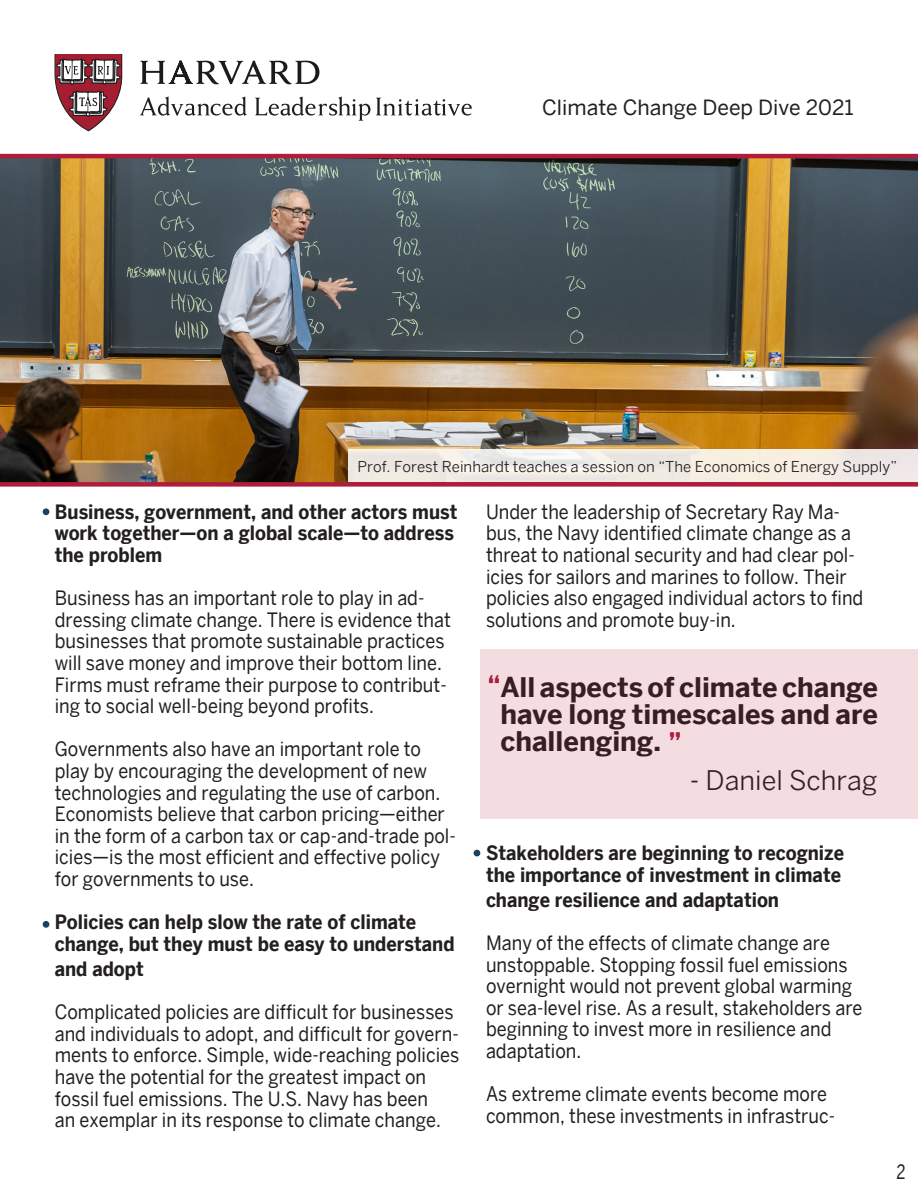
<style>
.page{position:relative;width:918px;height:1188px;background:#fff}
.page>*{position:absolute;margin:0;border:0;box-sizing:border-box;transform-origin:0 0}
.t1{font:700 29.7px "Benton Sans Cond";color:#b01d3c;scale:.91 1}
.t2{font:700 27px/27px "Benton Sans";color:#231f20}
.t3{font:27px "Benton Sans";color:#231f20}
.t4{font:21px "Benton Sans";color:#231f20}
.t5{font:19.8px/21.6px "Benton Sans";color:#231f20;scale:.91 1}
.t6{font:700 19.8px/21.6px "Benton Sans";color:#231f20;scale:.91 1}
.t7{font:19.8px "Benton Sans Cond";color:#231f20;scale:.91 1}
.t8{font:15px "Benton Sans";color:#231f20}
.s1{font-family:"Benton Sans Cond";font-size:29.7px;color:#b01d3c}
</style>
<div class="page">
<svg style="left:140px;top:97px;width:107px;height:19px"></svg>
<svg style="left:255px;top:97px;width:115px;height:24px"></svg>
<svg style="left:376px;top:98px;width:96px;height:18px"></svg>
<svg style="left:140px;top:61px;width:179px;height:23px"></svg>
<svg style="left:55px;top:55px;width:67px;height:76px"></svg>
<img style="left:0;top:154px;width:918px;height:333px">
<div style="left:43px;top:508px;width:6px;height:7px;background:#1b4064;border-radius:50%"></div>
<div style="left:43px;top:921px;width:6px;height:7px;background:#1b4064;border-radius:50%"></div>
<svg style="left:474px;top:850px;width:6px;height:6px"></svg>
<div style="left:480px;top:649px;width:438px;height:170px;background:#f3dde1"></div>
<svg style="left:349px;top:449px;width:569px;height:33px;background:#f1ebe4"></svg>
<p class="t4" style="left:542px;top:95px;width:313px">Climate Change Deep Dive 2021</p>
<p class="t8" style="left:357px;top:458px;width:541px">Prof. Forest Reinhardt teaches a session on “The Economics of Energy Supply”</p>
<p class="t6" style="left:55px;top:500px;width:444px">Business, government, and other actors must work together—on a global scale—to address the problem</p>
<p class="t5" style="left:55px;top:587px;width:437px">Business has an important role to play in ad&shy;dressing climate change. There is evidence that businesses that promote sustainable practices will save money and improve their bottom line.<br>Firms must reframe their purpose to contribut&shy;ing to social well-being beyond profits.</p>
<p class="t5" style="left:55px;top:738px;width:442px">Governments also have an important role to play by encouraging the development of new technologies and regulating the use of carbon.<br>Economists believe that carbon pricing—either in the form of a carbon tax or cap-and-trade pol&shy;icies—is the most efficient and effective policy for governments to use.</p>
<p class="t6" style="left:55px;top:911px;width:441px">Policies can help slow the rate of climate change, but they must be easy to understand</p>
<p class="t6" style="left:55px;top:958px;width:99px">and adopt</p>
<p class="t5" style="left:55px;top:1001px;width:446px">Complicated policies are difficult for businesses and individuals to adopt, and difficult for govern&shy;ments to enforce. Simple, wide-reaching policies have the potential for the greatest impact on fossil fuel emissions. The U.S. Navy has been<br>an exemplar in its response to climate change.</p>
<p class="t5" style="left:486px;top:501px;width:416px">Under the leadership of Secretary Ray Ma&shy;bus, the Navy identified climate change as a threat to national security and had clear pol&shy;icies for sailors and marines to follow. Their policies also engaged individual actors to find solutions and promote buy-in.</p>
<p class="t2" style="left:488px;top:673px;width:392px"><span class="s1">“</span>All aspects of climate change</p>
<p class="t2" style="left:500px;top:700px;width:379px">have long timescales and are challenging.</p>
<p class="t1" style="left:669px;top:726px;width:15px">”</p>
<p class="t3" style="left:690px;top:764px;width:189px">- Daniel Schrag</p>
<p class="t6" style="left:486px;top:842px;width:395px">Stakeholders are beginning to recognize the importance of investment in climate</p>
<p class="t6" style="left:486px;top:889px;width:324px">change resilience and adaptation</p>
<p class="t5" style="left:486px;top:932px;width:415px">Many of the effects of climate change are unstoppable. Stopping fossil fuel emissions overnight would not prevent global warming or sea-level rise. As a result, stakeholders are beginning to invest more in resilience and adaptation.</p>
<p class="t5" style="left:486px;top:1083px;width:385px">As extreme climate events become more common, these investments in infrastruc-</p>
<p class="t7" style="left:897px;top:1161px;width:11px">2</p>
</div>
